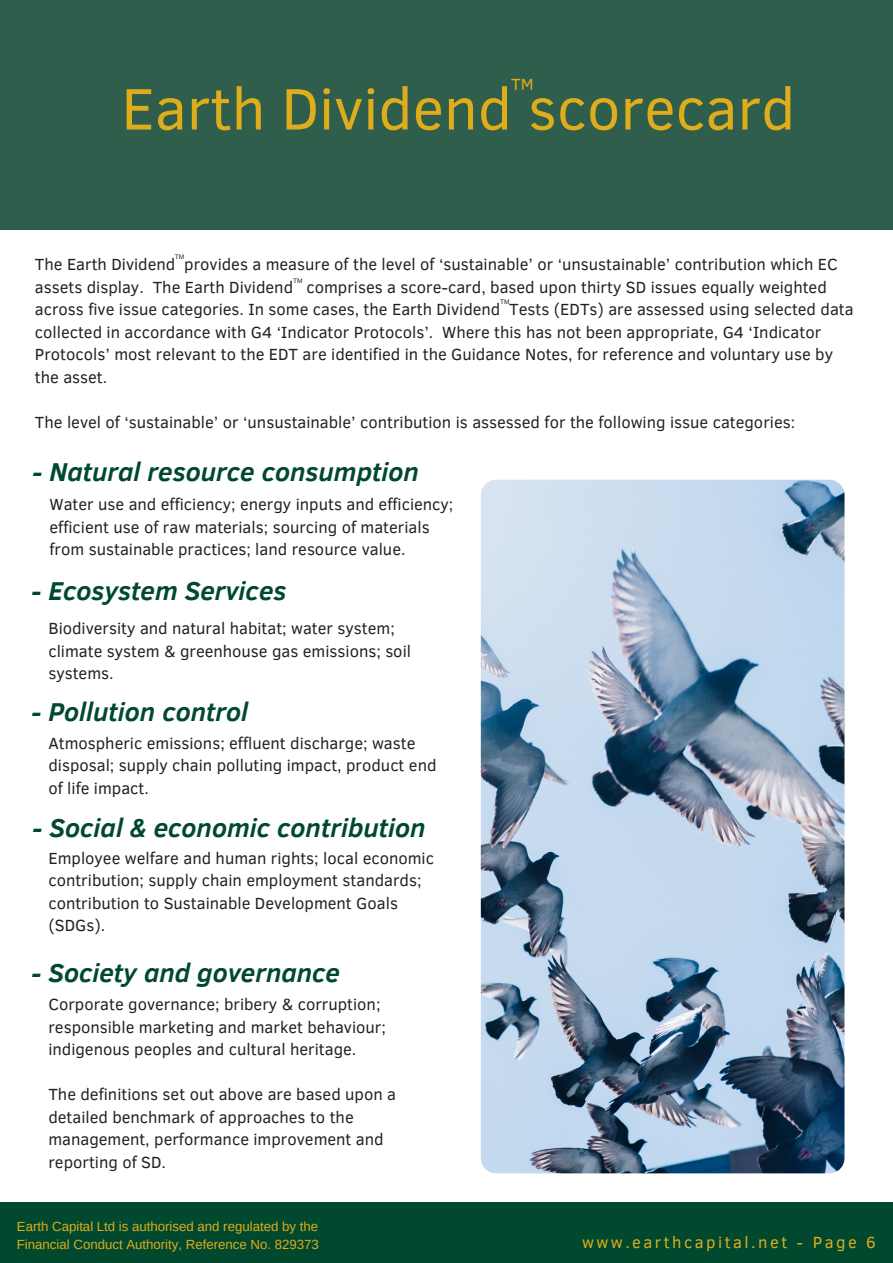
<style>
.page{position:relative;width:893px;height:1263px;background:#fff}
.page>*{position:absolute;margin:0;border:0;box-sizing:border-box;transform-origin:0 0}
.t1{font:59.55px "Clear Sans";color:#dfac1b}
.t2{font:italic 700 26.55px "Clear Sans";color:#00492e}
.t3{font:16.5px/22.5px "Clear Sans";color:#222}
.t4{font:16.5px "Clear Sans";letter-spacing:.15em;color:#dfac1b}
.t5{font:13.2px/18px "Arimo";color:#dfac1b}
.t6{font:6.6px "Arimo";color:#222}
</style>
<div class="page">
<div style="left:0;top:0;width:893px;height:230px;background:#2f5e4c"></div>
<div style="left:0;top:1201px;width:893px;height:62px;background:#00492e"></div>
<img style="left:481px;top:480px;width:363px;height:693px;border-radius:15px">
<p class="t4" style="left:511px;top:72px;width:24px">TM</p>
<h1 class="t1" style="left:121px;top:65px;width:675px">Earth Dividend scorecard</h1>
<p class="t6" style="left:175px;top:253px;width:11px">TM</p>
<p class="t3" style="left:35px;top:252px;width:820px">The Earth Dividend provides a measure of the level of ‘sustainable’ or ‘unsustainable’ contribution which EC assets display. The Earth Dividend comprises a score-card, based upon thirty SD issues equally weighted across five issue categories. In some cases, the Earth Dividend Tests (EDTs) are assessed using selected data collected in accordance with G4 ‘Indicator Protocols’. Where this has not been appropriate, G4 ‘Indicator Protocols’ most relevant to the EDT are identified in the Guidance Notes, for reference and voluntary use by the asset.</p>
<p class="t3" style="left:35px;top:410px;width:762px">The level of ‘sustainable’ or ‘unsustainable’ contribution is assessed for the following issue categories:</p>
<p class="t6" style="left:293px;top:277px;width:11px">TM</p>
<p class="t6" style="left:500px;top:298px;width:11px">TM</p>
<h2 class="t2" style="left:33px;top:452px;width:388px">- Natural resource consumption</h2>
<p class="t3" style="left:50px;top:492px;width:405px">Water use and efficiency; energy inputs and efficiency; efficient use of raw materials; sourcing of materials from sustainable practices; land resource value.</p>
<h2 class="t2" style="left:32px;top:572px;width:256px">- Ecosystem Services</h2>
<p class="t3" style="left:48px;top:616px;width:364px">Biodiversity and natural habitat; water system; climate system &amp; greenhouse gas emissions; soil systems.</p>
<h2 class="t2" style="left:32px;top:692px;width:218px">- Pollution control</h2>
<p class="t3" style="left:48px;top:731px;width:390px">Atmospheric emissions; effluent discharge; waste disposal; supply chain polluting impact, product end of life impact.</p>
<h2 class="t2" style="left:33px;top:808px;width:394px">- Social &amp; economic contribution</h2>
<p class="t3" style="left:48px;top:846px;width:387px">Employee welfare and human rights; local economic contribution; supply chain employment standards; contribution to Sustainable Development Goals (SDGs).</p>
<h2 class="t2" style="left:32px;top:953px;width:310px">- Society and governance</h2>
<p class="t3" style="left:48px;top:992px;width:339px">Corporate governance; bribery &amp; corruption; responsible marketing and market behaviour; indigenous peoples and cultural heritage.</p>
<p class="t3" style="left:48px;top:1082px;width:349px">The definitions set out above are based upon a detailed benchmark of approaches to the management, performance improvement and reporting of SD.</p>
<p class="t5" style="left:17px;top:1217px;width:303px">Earth Capital Ltd is authorised and regulated by the<br>Financial Conduct Authority, Reference No. 829373</p>
<p class="t4" style="left:582px;top:1230px;width:295px">www.earthcapital.net - Page 6</p>
</div>
